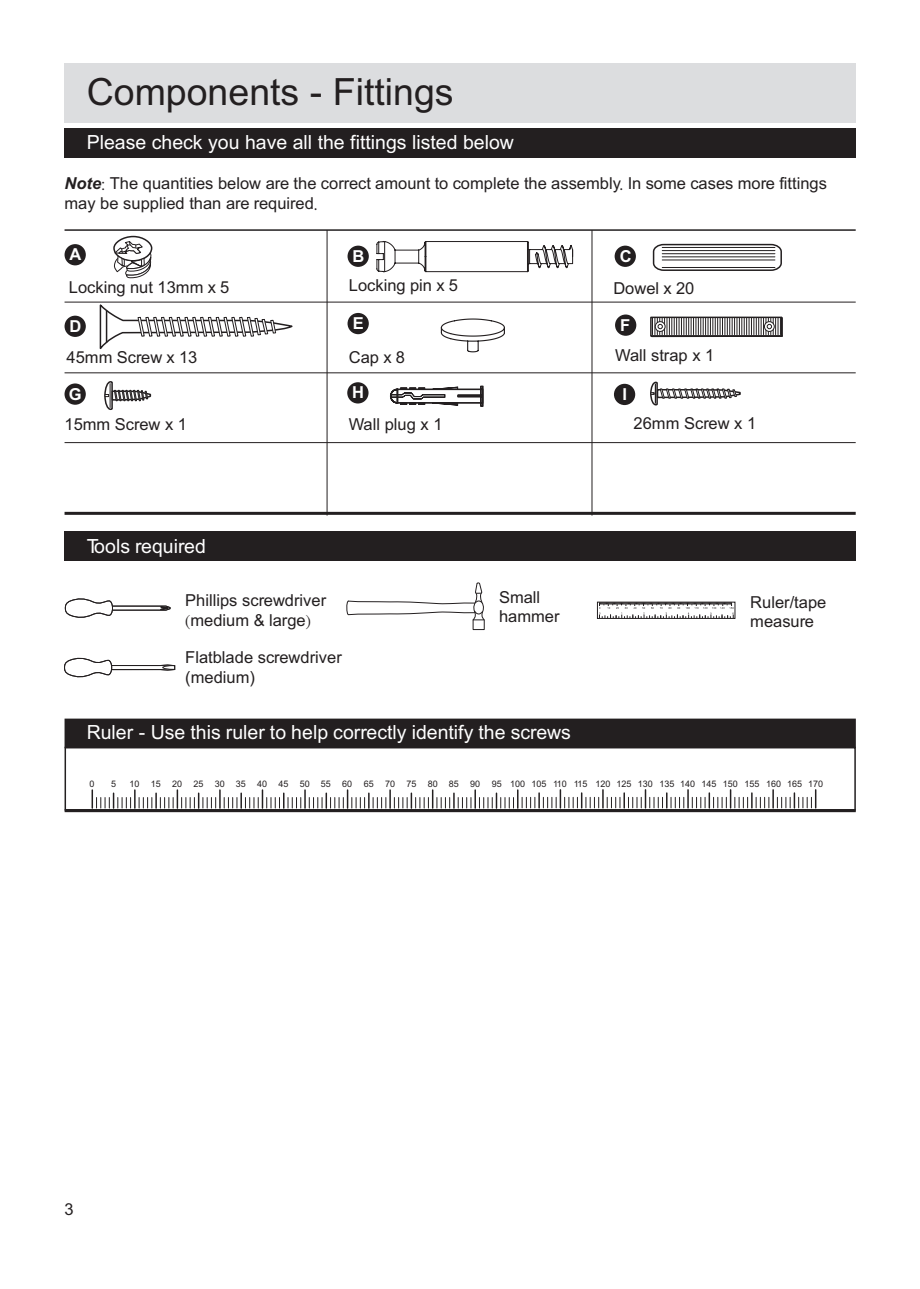
<style>
.page{position:relative;width:920px;height:1289px;background:#fff}
.page>*{position:absolute;margin:0;border:0;box-sizing:border-box;transform-origin:0 0}
.t1{font:37.5px "Arial";color:#231f20}
.t2{font:19.5px "Arial";color:#fff}
.t3{font:16.5px/19.5px "Arial";color:#231f20}
.t4{font:700 16.5px "Arial";color:#fff}
.t5{font:9px "Arial";color:#231f20}
.s1{font-weight:700;font-style:italic}
.s2{font-family:"P Ming Li U"}
</style>
<div class="page">
<div style="left:65px;top:128px;width:790px;height:30px;background:#231f20"></div>
<div style="left:65px;top:63px;width:790px;height:60px;background:#dcdddf"></div>
<div style="left:65px;top:531px;width:790px;height:30px;background:#231f20"></div>
<div style="left:65px;top:718px;width:790px;height:30px;background:#231f20;border:2px solid #231f20"></div>
<div style="left:65px;top:244px;width:21px;height:21px;background:#231f20;border-radius:50%"></div>
<div style="left:347px;top:246px;width:22px;height:21px;background:#231f20;border-radius:50%"></div>
<div style="left:614px;top:246px;width:22px;height:21px;background:#231f20;border-radius:50%"></div>
<div style="left:65px;top:316px;width:21px;height:21px;background:#231f20;border-radius:50%"></div>
<div style="left:347px;top:313px;width:22px;height:21px;background:#231f20;border-radius:50%"></div>
<svg style="left:99px;top:301px;width:194px;height:49px"></svg>
<hr style="left:106px;top:311px;width:1px;height:31px;background:#231f20">
<svg style="left:652px;top:243px;width:130px;height:28px"></svg>
<hr style="left:662px;top:247px;width:113px;height:1px;background:#231f20">
<hr style="left:662px;top:250px;width:113px;height:1px;background:#231f20">
<hr style="left:662px;top:253px;width:113px;height:1px;background:#231f20">
<hr style="left:662px;top:256px;width:113px;height:1px;background:#231f20">
<hr style="left:662px;top:260px;width:113px;height:1px;background:#231f20">
<hr style="left:662px;top:267px;width:113px;height:1px;background:#231f20">
<svg style="left:113px;top:235px;width:39px;height:43px"></svg>
<div style="left:65px;top:746px;width:790px;height:64px;border:2px solid #231f20"></div>
<svg style="left:91px;top:790px;width:725px;height:18px"></svg>
<hr style="left:65px;top:229px;width:790px;height:2px;background:#231f20">
<hr style="left:327px;top:230px;width:1px;height:285px;background:#231f20">
<hr style="left:591px;top:230px;width:1px;height:285px;background:#231f20">
<hr style="left:65px;top:302px;width:790px;height:1px;background:#231f20">
<hr style="left:65px;top:372px;width:790px;height:1px;background:#231f20">
<svg style="left:65px;top:598px;width:106px;height:20px"></svg>
<svg style="left:64px;top:657px;width:111px;height:21px"></svg>
<div style="left:597px;top:602px;width:138px;height:17px;border:1px solid #231f20"></div>
<svg style="left:599px;top:602px;width:135px;height:16px"></svg>
<svg style="left:346px;top:582px;width:139px;height:48px"></svg>
<svg style="left:376px;top:241px;width:197px;height:31px"></svg>
<hr style="left:65px;top:809px;width:790px;height:3px;background:#231f20">
<svg style="left:440px;top:318px;width:65px;height:35px"></svg>
<svg style="left:650px;top:316px;width:133px;height:22px"></svg>
<div style="left:615px;top:314px;width:21px;height:22px;background:#231f20;border-radius:50%"></div>
<div style="left:64px;top:383px;width:22px;height:22px;background:#231f20;border-radius:50%"></div>
<svg style="left:104px;top:381px;width:48px;height:29px"></svg>
<div style="left:347px;top:382px;width:21px;height:21px;background:#231f20;border-radius:50%"></div>
<div style="left:614px;top:384px;width:21px;height:21px;background:#231f20;border-radius:50%"></div>
<svg style="left:650px;top:381px;width:91px;height:25px"></svg>
<svg style="left:389px;top:385px;width:95px;height:22px"></svg>
<hr style="left:65px;top:442px;width:790px;height:1px;background:#231f20">
<hr style="left:65px;top:512px;width:790px;height:3px;background:#231f20">
<h1 class="t1" style="left:87px;top:78px;width:368px">Components - Fittings</h1>
<p class="t2" style="left:87px;top:135px;width:429px">Please check you have all the fittings listed below</p>
<p class="t3" style="left:65px;top:174px;width:764px;line-height:20.4px"><span class="s1">Note</span><span class="s2">:</span> The quantities below are the correct amount to complete the assembly<span class="s2">.</span> In some cases more fittings may be supplied than are required<span class="s2">.</span></p>
<p class="t4" style="left:69px;top:248px;width:13px">A</p>
<p class="t4" style="left:352px;top:250px;width:13px">B</p>
<p class="t4" style="left:619px;top:250px;width:13px">C</p>
<p class="t3" style="left:69px;top:278px;width:162px">Locking nut 13mm x 5</p>
<p class="t3" style="left:349px;top:277px;width:111px">Locking pin x 5</p>
<p class="t3" style="left:613px;top:280px;width:83px">Dowel x 20</p>
<p class="t4" style="left:70px;top:320px;width:13px">D</p>
<p class="t4" style="left:353px;top:317px;width:13px">E</p>
<p class="t4" style="left:620px;top:318px;width:12px">F</p>
<p class="t3" style="left:67px;top:348px;width:132px">45mm Screw x 13</p>
<p class="t3" style="left:349px;top:349px;width:58px">Cap x 8</p>
<p class="t3" style="left:615px;top:347px;width:101px">Wall strap x 1</p>
<p class="t4" style="left:69px;top:387px;width:14px">G</p>
<p class="t4" style="left:352px;top:386px;width:13px">H</p>
<p class="t3" style="left:349px;top:416px;width:95px">Wall plug x 1</p>
<p class="t3" style="left:633px;top:415px;width:124px">26mm Screw x 1</p>
<p class="t4" style="left:622px;top:388px;width:6px">I</p>
<p class="t3" style="left:64px;top:416px;width:124px">15mm Screw x 1</p>
<p class="t2" style="left:87px;top:538px;width:121px">Tools required</p>
<p class="t3" style="left:185px;top:592px;width:142px">Phillips screwdriver <span class="s2">(</span>medium &amp; large<span class="s2">)</span></p>
<p class="t3" style="left:185px;top:649px;width:158px">Flatblade screwdriver (medium)</p>
<p class="t3" style="left:499px;top:588px;width:62px">Small hammer</p>
<p class="t3" style="left:750px;top:594px;width:78px">Ruler/tape measure</p>
<p class="t2" style="left:87px;top:725px;width:486px">Ruler - Use this ruler to help correctly identify the screws</p>
<p class="t5" style="left:89px;top:780px;width:7px">0</p>
<p class="t5" style="left:111px;top:780px;width:7px">5</p>
<p class="t5" style="left:130px;top:780px;width:75px">10 15 20 25</p>
<p class="t5" style="left:215px;top:780px;width:33px">30 35</p>
<p class="t5" style="left:257px;top:780px;width:33px">40 45</p>
<p class="t5" style="left:300px;top:780px;width:33px">50 55</p>
<p class="t5" style="left:342px;top:780px;width:12px">60</p>
<p class="t5" style="left:364px;top:780px;width:33px">65 70</p>
<p class="t5" style="left:406px;top:780px;width:54px">75 80 85</p>
<p class="t5" style="left:470px;top:780px;width:12px">90</p>
<p class="t5" style="left:492px;top:780px;width:333px">95 100 105 110 115 120 125 130 135 140 145 150 155 160 165 170</p>
<p class="t3" style="left:65px;top:1200px;width:11px">3</p>
</div>
